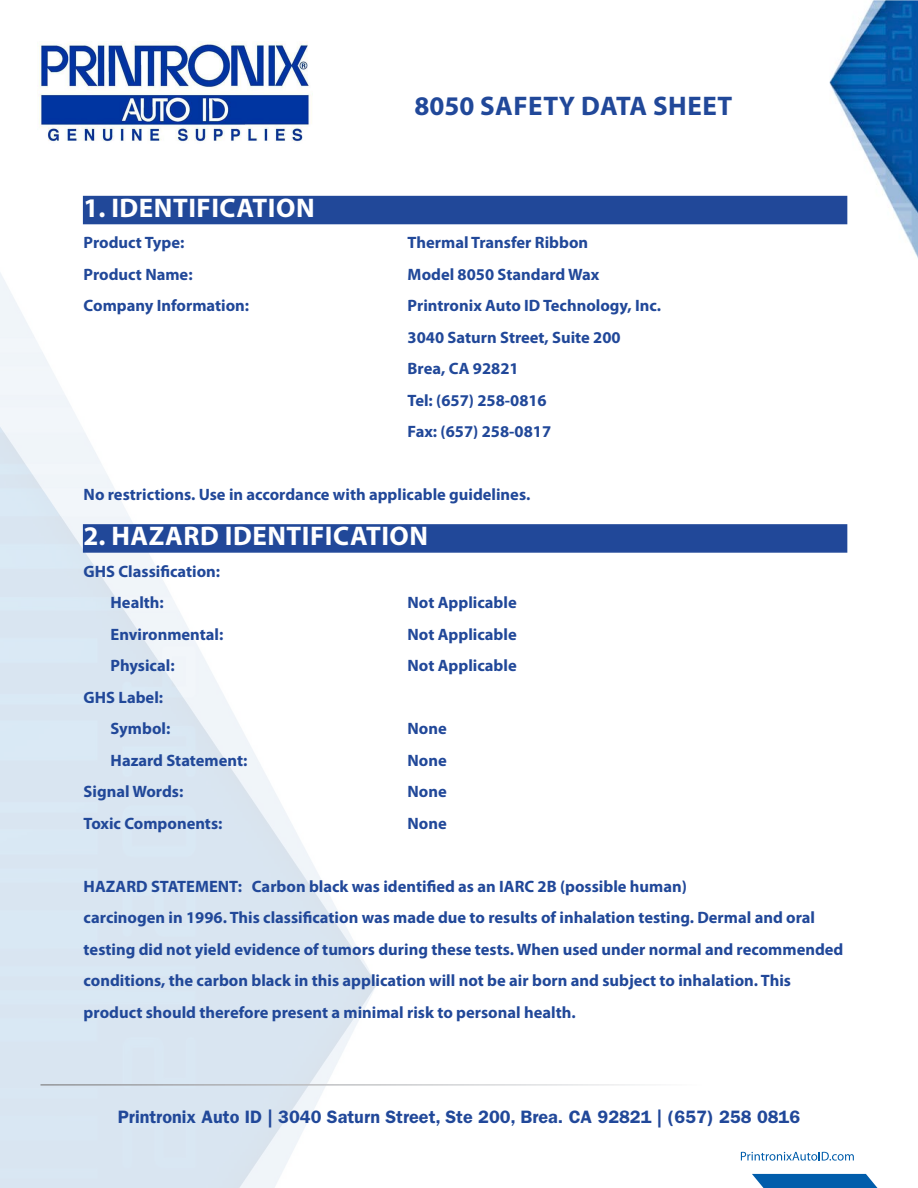
<style>
.page{position:relative;width:918px;height:1188px;background:#fff}
.page>*{position:absolute;margin:0;border:0;box-sizing:border-box;transform-origin:0 0}
.t1{font:700 27px "Myriad Pro";letter-spacing:.02em;color:#fff}
.t2{font:700 27px "Myriad Pro";letter-spacing:.02em;color:#214899}
.t3{font:600 18px "ITC Franklin Gothic Std";color:#214899}
.t4{font:700 16.5px/31.5px "Myriad Pro";color:#214899}
</style>
<div class="page">
<img style="left:830px;top:0;width:88px;height:259px">
<img style="left:39px;top:42px;width:272px;height:100px">
<svg style="left:741px;top:1152px;width:113px;height:9px"></svg>
<svg style="left:752px;top:1174px;width:125px;height:14px"></svg>
<div style="left:83px;top:196px;width:764px;height:28px;background:#214899"></div>
<div style="left:83px;top:524px;width:764px;height:29px;background:#214899;border:2px solid #214899"></div>
<p class="t2" style="left:414px;top:89px;width:319px">8050 SAFETY DATA SHEET</p>
<p class="t1" style="left:84px;top:190px;width:232px">1. IDENTIFICATION</p>
<p class="t4" style="left:84px;top:226px;width:102px">Product Type:</p>
<p class="t4" style="left:408px;top:226px;width:182px">Thermal Transfer Ribbon</p>
<p class="t4" style="left:84px;top:258px;width:110px">Product Name:</p>
<p class="t4" style="left:408px;top:258px;width:193px">Model 8050 Standard Wax</p>
<p class="t4" style="left:84px;top:289px;width:167px">Company Information:</p>
<p class="t4" style="left:408px;top:289px;width:255px">Printronix Auto ID Technology, Inc.</p>
<p class="t4" style="left:408px;top:321px;width:215px">3040 Saturn Street, Suite 200</p>
<p class="t4" style="left:408px;top:352px;width:113px">Brea, CA 92821</p>
<p class="t4" style="left:408px;top:384px;width:141px">Tel: (657) 258-0816</p>
<p class="t4" style="left:408px;top:415px;width:145px">Fax: (657) 258-0817</p>
<p class="t4" style="left:84px;top:478px;width:448px">No restrictions. Use in accordance with applicable guidelines.</p>
<p class="t1" style="left:84px;top:518px;width:346px">2. HAZARD IDENTIFICATION</p>
<p class="t4" style="left:84px;top:555px;width:138px">GHS Classification:</p>
<p class="t4" style="left:111px;top:586px;width:55px">Health:</p>
<p class="t4" style="left:408px;top:586px;width:111px">Not Applicable</p>
<p class="t4" style="left:111px;top:618px;width:114px">Environmental:</p>
<p class="t4" style="left:408px;top:618px;width:111px">Not Applicable</p>
<p class="t4" style="left:111px;top:649px;width:66px">Physical:</p>
<p class="t4" style="left:408px;top:649px;width:111px">Not Applicable</p>
<p class="t4" style="left:84px;top:681px;width:81px">GHS Label:</p>
<p class="t4" style="left:111px;top:712px;width:61px">Symbol:</p>
<p class="t4" style="left:408px;top:712px;width:41px">None</p>
<p class="t4" style="left:111px;top:744px;width:138px">Hazard Statement:</p>
<p class="t4" style="left:408px;top:744px;width:41px">None</p>
<p class="t4" style="left:84px;top:775px;width:101px">Signal Words:</p>
<p class="t4" style="left:408px;top:775px;width:41px">None</p>
<p class="t4" style="left:84px;top:807px;width:140px">Toxic Components:</p>
<p class="t4" style="left:408px;top:807px;width:41px">None</p>
<p class="t4" style="left:84px;top:870px;width:605px">HAZARD STATEMENT: Carbon black was identified as an IARC 2B (possible human)</p>
<p class="t4" style="left:84px;top:901px;width:761px">carcinogen in 1996. This classification was made due to results of inhalation testing. Dermal and oral testing did not yield evidence of tumors during these tests. When used under normal and recommended conditions, the carbon black in this application will not be air born and subject to inhalation. This product should therefore present a minimal risk to personal health.</p>
<p class="t3" style="left:118px;top:1106px;width:684px">Printronix Auto ID | 3040 Saturn Street, Ste 200, Brea. CA 92821 | (657) 258 0816</p>
</div>
